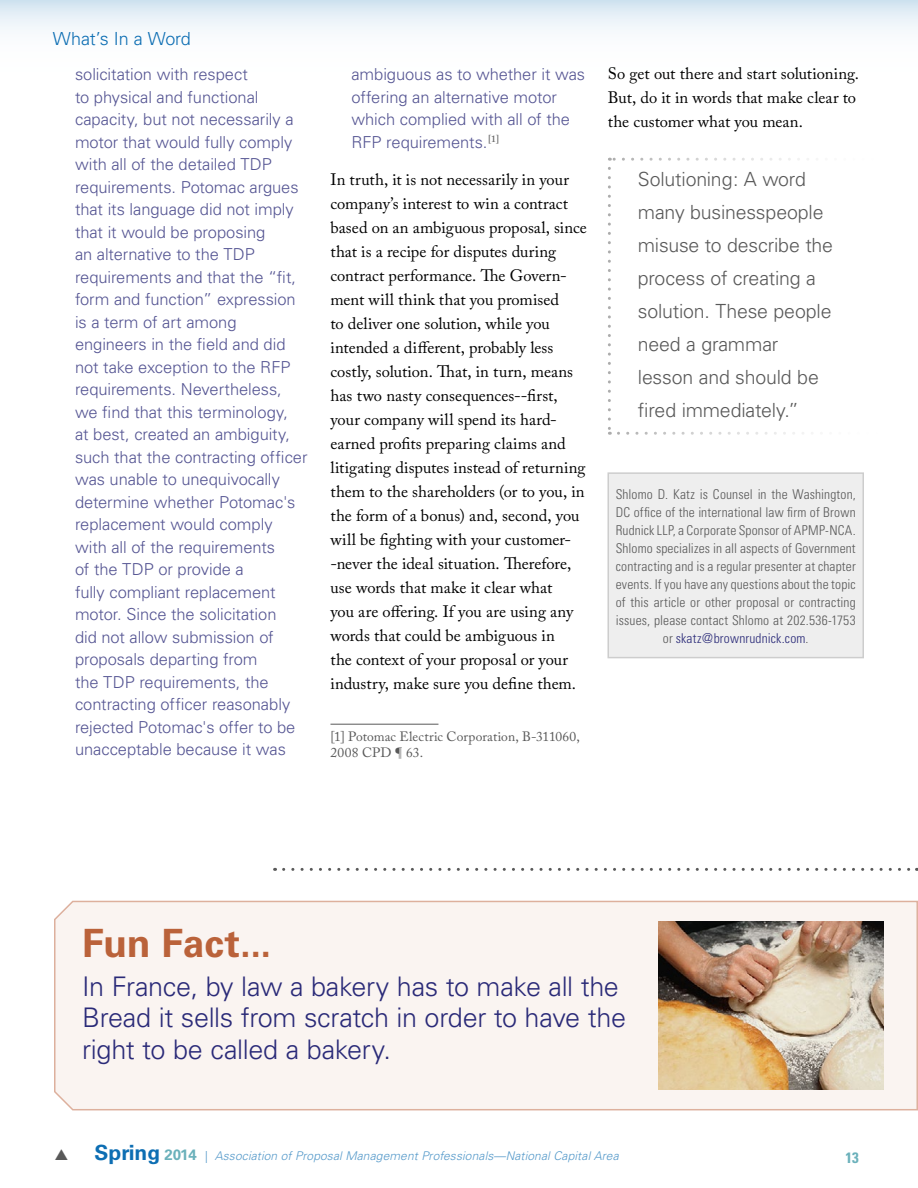
<style>
.page{position:relative;width:918px;height:1188px;background:#fff}
.page>*{position:absolute;margin:0;border:0;box-sizing:border-box;transform-origin:0 0}
.t1{font:700 39px "Univers";letter-spacing:-.005em;color:#ba623a}
.t2{font:300 27px/31.5px "Univers";letter-spacing:-.015em;color:#2a2a78}
.t3{font:300 19.5px/33px "Univers";letter-spacing:-.01em;color:#595959}
.t4{font:300 18px "Univers";letter-spacing:-.01em;color:#0d6eb3}
.t5{font:300 16.5px/22.5px "Univers";letter-spacing:-.005em;color:#555593}
.t6{font:16.5px/24px "Adobe Caslon Pro";color:#000}
.t7{font:700 condensed 15px "Univers";color:#6bb1bb}
.t8{font:300 condensed 13.5px/18px "Univers";letter-spacing:.01em;color:#595959;text-align:center}
.t9{font:13.5px/16.5px "Adobe Caslon Pro";letter-spacing:.01em;color:#595959}
.t10{font:italic 300 12px "Univers";letter-spacing:.01em;color:#569aca}
.s1{color:#2a2a78}
.s2{font-weight:700;font-style:normal;font-size:21px;color:#0d6eb3}
.s3{font-weight:700;font-style:normal;font-size:15px;color:#6bb1bb}
.s4{font-style:normal}
</style>
<div class="page">
<svg style="left:1px;top:0;width:917px;height:30px"></svg>
<svg style="left:0;top:0;width:1px;height:30px"></svg>
<svg style="left:284px;top:868px;width:633px;height:3px"></svg>
<div style="left:54px;top:900px;width:864px;height:211px;background:#faf4f1"></div>
<img style="left:658px;top:922px;width:225px;height:168px">
<hr style="left:330px;top:724px;width:108px;height:1px;background:#595959">
<svg style="left:608px;top:168px;width:3px;height:267px"></svg>
<svg style="left:618px;top:432px;width:186px;height:3px"></svg>
<svg style="left:609px;top:158px;width:200px;height:3px"></svg>
<div style="left:608px;top:473px;width:255px;height:185px;background:#eee"></div>
<div style="left:608px;top:472px;width:256px;height:186px;border:2px solid #cdcdcd"></div>
<p class="t4" style="left:53px;top:27px;width:140px">What’s In a Word</p>
<p class="t5" style="left:75px;top:63px;width:234px">solicitation with respect<br>to physical and functional capacity, but not necessarily a motor that would fully comply with all of the detailed TDP requirements. Potomac argues that its language did not imply that it would be proposing<br>an alternative to the TDP requirements and that the “fit, form and function” expression is a term of art among engineers in the field and did not take exception to the RFP requirements. Nevertheless, we find that this terminology,<br>at best, created an ambiguity, such that the contracting officer was unable to unequivocally determine whether Potomac's replacement would comply with all of the requirements<br>of the TDP or provide a<br>fully compliant replacement motor. Since the solicitation<br>did not allow submission of proposals departing from<br>the TDP requirements, the contracting officer reasonably rejected Potomac's offer to be unacceptable because it was</p>
<p class="t5" style="left:351px;top:63px;width:235px">ambiguous as to whether it was offering an alternative motor which complied with all of the<br>RFP requirements.<sup>[1]</sup></p>
<p class="t6" style="left:330px;top:167px;width:258px">In truth, it is not necessarily in your company’s interest to win a contract based on an ambiguous proposal, since that is a recipe for disputes during contract performance. The Govern&shy;ment will think that you promised<br>to deliver one solution, while you intended a different, probably less costly, solution. That, in turn, means has two nasty consequences--first, your company will spend its hard&shy;earned profits preparing claims and litigating disputes instead of returning them to the shareholders (or to you, in the form of a bonus) and, second, you will be fighting with your customer--never the ideal situation. Therefore, use words that make it clear what<br>you are offering. If you are using any words that could be ambiguous in<br>the context of your proposal or your industry, make sure you define them.</p>
<p class="t9" style="left:330px;top:728px;width:251px">[1] Potomac Electric Corporation, B-311060,<br>2008 CPD ¶ 63.</p>
<p class="t6" style="left:608px;top:61px;width:253px">So get out there and start solutioning.<br>But, do it in words that make clear to the customer what you mean.</p>
<p class="t3" style="left:638px;top:162px;width:197px">Solutioning: A word many businesspeople misuse to describe the process of creating a solution. These people need a grammar lesson and should be fired immediately.”</p>
<p class="t8" style="left:616px;top:485px;width:242px">Shlomo D. Katz is Counsel in the Washington, DC office of the international law firm of Brown Rudnick LLP, a Corporate Sponsor of APMP-NCA.<br>Shlomo specializes in all aspects of Government contracting and is a regular presenter at chapter events. If you have any questions about the topic of this article or other proposal or contracting issues, please contact Shlomo at 202.536-1753 or <span class="s1">skatz@brownrudnick.com</span>.</p>
<h1 class="t1" style="left:82px;top:921px;width:191px">Fun Fact...</h1>
<h2 class="t2" style="left:82px;top:970px;width:545px">In France, by law a bakery has to make all the<br>Bread it sells from scratch in order to have the right to be called a bakery.</h2>
<p class="t10" style="left:94px;top:1149px;width:526px"><span class="s2">Spring</span> <span class="s3">2014</span> <span class="s4">|</span> Association of Proposal Management Professionals—National Capital Area</p>
<p class="t7" style="left:845px;top:1149px;width:15px">13</p>
</div>
